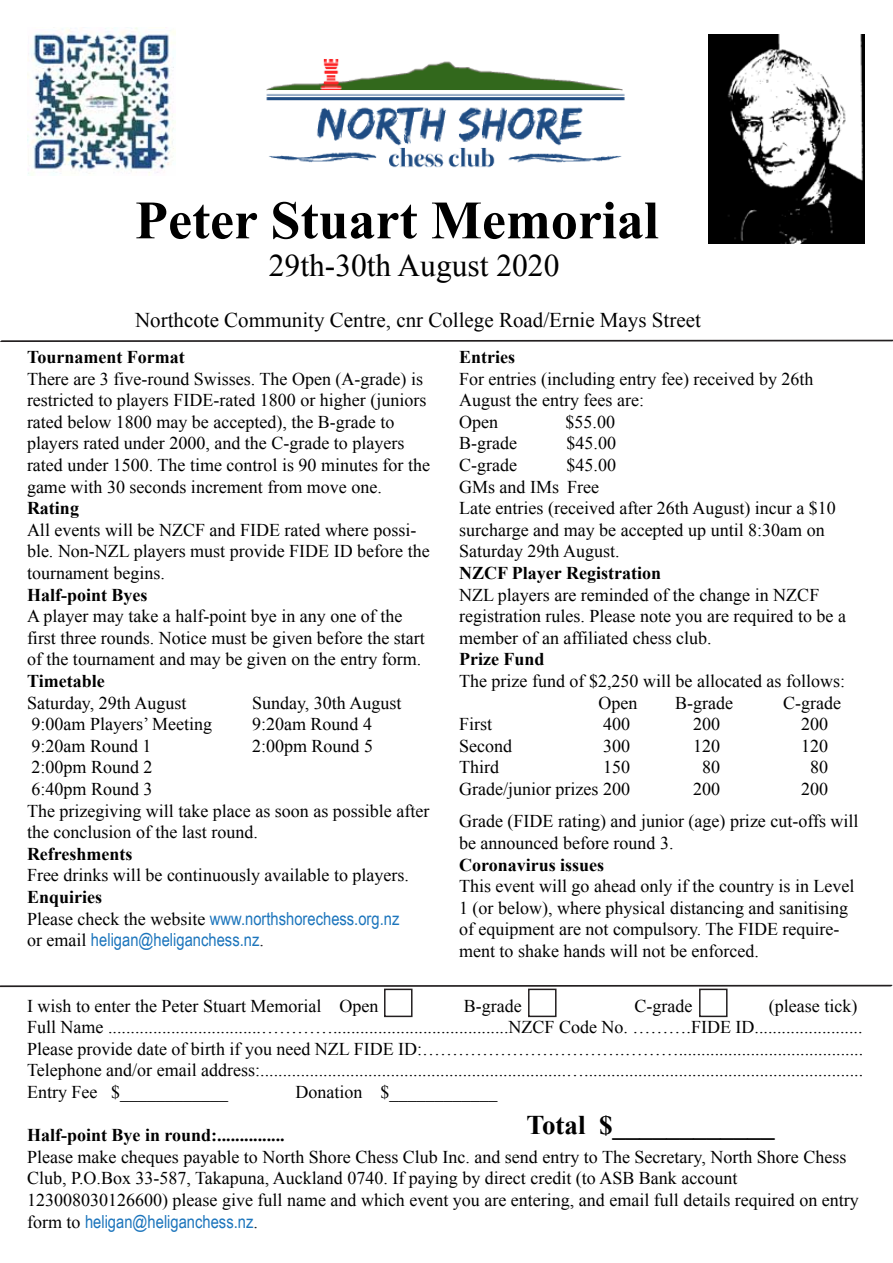
<style>
.page{position:relative;width:893px;height:1263px;background:#fff}
.page>*{position:absolute;margin:0;border:0;box-sizing:border-box;transform-origin:0 0}
.t1{font:700 54px "Times New Roman";color:#000}
.t2{font:31.5px "Times New Roman";color:#000}
.t3{font:700 27px "Times New Roman";color:#000}
.t4{font:21px "Times New Roman";color:#000}
.t5{font:18px/21.6px "Times New Roman";color:#000}
.t6{font:700 18px "Times New Roman";color:#000}
.t7{font:18px/21.6px "Arial Narrow";color:#1c75bc}
.s1{font-family:"Times New Roman";color:#000}
.s2{font-family:"Times New Roman";color:#231f20}
</style>
<div class="page">
<svg style="left:0;top:340px;width:893px;height:2px;background:#4c494a"></svg>
<img style="left:266px;top:34px;width:514px;height:134px">
<img style="left:708px;top:35px;width:156px;height:208px">
<img style="left:27px;top:27px;width:149px;height:149px">
<svg style="left:0;top:985px;width:893px;height:2px;background:#494647"></svg>
<div style="left:384px;top:989px;width:28px;height:28px;background:#fff;border:2px solid #231f20"></div>
<div style="left:528px;top:989px;width:28px;height:28px;background:#fff;border:2px solid #231f20"></div>
<div style="left:699px;top:989px;width:29px;height:28px;background:#fff;border:2px solid #231f20"></div>
<h1 class="t1" style="left:135px;top:183px;width:525px">Peter Stuart Memorial</h1>
<h2 class="t2" style="left:269px;top:244px;width:292px">29th-30th August 2020</h2>
<p class="t4" style="left:135px;top:305px;width:567px">Northcote Community Centre, cnr College Road/Ernie Mays Street</p>
<p class="t6" style="left:27px;top:344px;width:159px">Tournament Format</p>
<p class="t5" style="left:27px;top:367px;width:405px">There are 3 five-round Swisses. The Open (A-grade) is restricted to players FIDE-rated 1800 or higher (juniors rated below 1800 may be accepted), the B-grade to players rated under 2000, and the C-grade to players rated under 1500. The time control is 90 minutes for the game with 30 seconds increment from move one.</p>
<p class="t6" style="left:27px;top:496px;width:54px">Rating</p>
<p class="t5" style="left:27px;top:519px;width:404px">All events will be NZCF and FIDE rated where possi&shy;ble. Non-NZL players must provide FIDE ID before the tournament begins.</p>
<p class="t6" style="left:27px;top:582px;width:122px">Half-point Byes</p>
<p class="t5" style="left:27px;top:605px;width:399px">A player may take a half-point bye in any one of the first three rounds. Notice must be given before the start of the tournament and may be given on the entry form.</p>
<p class="t6" style="left:27px;top:668px;width:79px">Timetable</p>
<p class="t5" style="left:27px;top:691px;width:161px">Saturday, 29th August</p>
<p class="t5" style="left:252px;top:691px;width:151px">Sunday, 30th August</p>
<p class="t5" style="left:31px;top:713px;width:182px">9:00am Players’ Meeting</p>
<p class="t5" style="left:252px;top:713px;width:122px">9:20am Round 4</p>
<p class="t5" style="left:31px;top:735px;width:122px">9:20am Round 1</p>
<p class="t5" style="left:252px;top:735px;width:123px">2:00pm Round 5</p>
<p class="t5" style="left:27px;top:756px;width:404px">2:00pm Round 2<br>6:40pm Round 3<br>The prizegiving will take place as soon as possible after the conclusion of the last round.</p>
<p class="t6" style="left:27px;top:841px;width:107px">Refreshments</p>
<p class="t5" style="left:27px;top:864px;width:383px">Free drinks will be continuously available to players.</p>
<p class="t6" style="left:27px;top:884px;width:77px">Enquiries</p>
<p class="t7" style="left:27px;top:907px;width:374px"><span class="s1">Please check the website</span> www.northshorechess.org.nz <span class="s1">or email</span> heligan@heliganchess.nz<span class="s2">.</span></p>
<p class="t6" style="left:459px;top:344px;width:57px">Entries</p>
<p class="t5" style="left:459px;top:367px;width:356px">For entries (including entry fee) received by 26th<br>August the entry fees are:<br>Open</p>
<p class="t5" style="left:566px;top:411px;width:51px">$55.00</p>
<p class="t5" style="left:459px;top:432px;width:59px">B-grade</p>
<p class="t5" style="left:566px;top:432px;width:51px">$45.00</p>
<p class="t5" style="left:459px;top:454px;width:59px">C-grade</p>
<p class="t5" style="left:459px;top:454px;width:378px;text-indent:107px">$45.00<br>GMs and IMs Free<br>Late entries (received after 26th August) incur a $10 surcharge and may be accepted up until 8:30am on<br>Saturday 29th August.</p>
<p class="t6" style="left:459px;top:560px;width:203px">NZCF Player Registration</p>
<p class="t5" style="left:459px;top:583px;width:388px">NZL players are reminded of the change in NZCF registration rules. Please note you are required to be a member of an affiliated chess club.</p>
<p class="t6" style="left:459px;top:647px;width:87px">Prize Fund</p>
<p class="t5" style="left:599px;top:670px;width:248px;text-indent:-140px">The prize fund of $2,250 will be allocated as follows:<br>Open</p>
<p class="t5" style="left:675px;top:691px;width:59px">B-grade</p>
<p class="t5" style="left:783px;top:691px;width:59px">C-grade</p>
<p class="t5" style="left:459px;top:713px;width:35px">First</p>
<p class="t5" style="left:603px;top:713px;width:28px">400</p>
<p class="t5" style="left:693px;top:713px;width:28px">200</p>
<p class="t5" style="left:801px;top:713px;width:28px">200</p>
<p class="t5" style="left:459px;top:735px;width:54px">Second</p>
<p class="t5" style="left:603px;top:735px;width:28px">300</p>
<p class="t5" style="left:693px;top:735px;width:28px">120</p>
<p class="t5" style="left:801px;top:735px;width:28px">120</p>
<p class="t5" style="left:459px;top:756px;width:41px">Third</p>
<p class="t5" style="left:603px;top:756px;width:28px">150</p>
<p class="t5" style="left:702px;top:756px;width:19px">80</p>
<p class="t5" style="left:810px;top:756px;width:19px">80</p>
<p class="t5" style="left:459px;top:778px;width:172px">Grade/junior prizes 200</p>
<p class="t5" style="left:693px;top:778px;width:28px">200</p>
<p class="t5" style="left:459px;top:772px;width:401px;line-height:32.4px;text-indent:342px">200<br>Grade (FIDE rating) and junior (age) prize cut-offs will</p>
<p class="t5" style="left:459px;top:832px;width:216px">be announced before round 3.</p>
<p class="t6" style="left:459px;top:852px;width:147px">Coronavirus issues</p>
<p class="t5" style="left:459px;top:875px;width:397px">This event will go ahead only if the country is in Level 1 (or below), where physical distancing and sanitising of equipment are not compulsory. The FIDE require&shy;ment to shake hands will not be enforced.</p>
<p class="t5" style="left:27px;top:994px;width:838px;text-indent:742px">(please tick)<br>Full Name ..................................………….......................................NZCF Code No. ……….FIDE ID........................<br>Please provide date of birth if you need NZL FIDE ID:…………………………….……….........................................<br>Telephone and/or email address:....................................................................…..............................................................<br>Entry Fee $____________</p>
<p class="t5" style="left:27px;top:994px;width:353px">I wish to enter the Peter Stuart Memorial Open</p>
<p class="t5" style="left:464px;top:994px;width:59px">B-grade</p>
<p class="t5" style="left:634px;top:994px;width:59px">C-grade</p>
<p class="t5" style="left:296px;top:1081px;width:203px">Donation $____________</p>
<h3 class="t3" style="left:527px;top:1106px;width:250px">Total $____________</h3>
<p class="t6" style="left:27px;top:1123px;width:259px">Half-point Bye in round:...............</p>
<p class="t5" style="left:27px;top:1146px;width:833px">Please make cheques payable to North Shore Chess Club Inc. and send entry to The Secretary, North Shore Chess<br>Club, P.O.Box 33-587, Takapuna, Auckland 0740. If paying by direct credit (to ASB Bank account<br>123008030126600) please give full name and which event you are entering, and email full details required on entry</p>
<p class="t7" style="left:27px;top:1210px;width:232px"><span class="s1">form to</span> heligan@heliganchess.nz<span class="s2">.</span></p>
</div>
